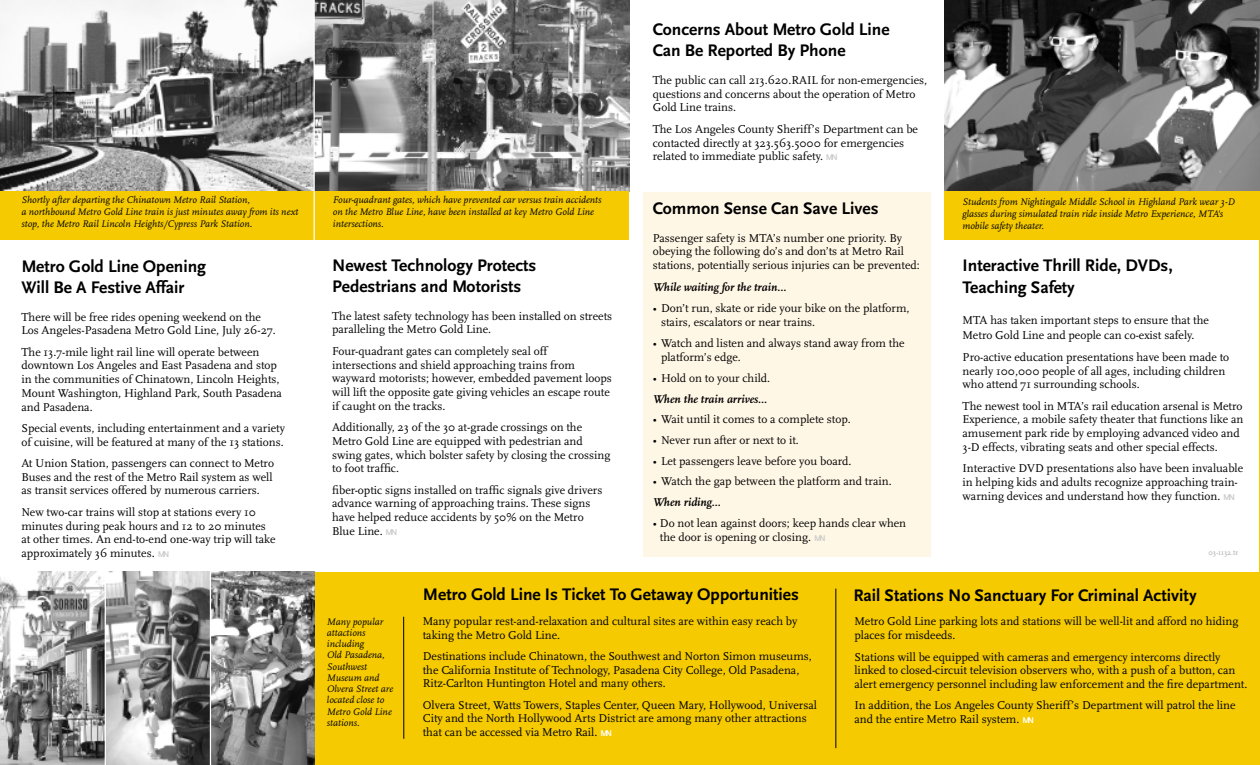
<style>
.page{position:relative;width:1260px;height:765px;background:#fff}
.page>*{position:absolute;margin:0;border:0;box-sizing:border-box;transform-origin:0 0}
.t1{font:700 17.5px/21.2px "Scala Sans";color:#000}
.t2{font:11.88px/13.8px "Scala";color:#000}
.t3{font:italic 700 11.88px "Scala";color:#000}
.t4{font:italic 10px/11.2px "Scala";color:#000}
.t5{font:7.5px "Scala";color:#a6a6a6}
.s1{font-size:12.5px}
.s2{font-family:"Scala Sans";font-weight:700;font-size:8.75px;color:#cdcdcd}
.s3{font-family:"Scala Sans";font-weight:700;font-size:8.75px;color:#fff}
</style>
<div class="page">
<div style="left:642px;top:192px;width:288px;height:365px;background:#fff7e6"></div>
<hr style="left:1259px;top:0;width:1px;height:191px;background:#000">
<img style="left:0;top:0;width:313px;height:191px">
<img style="left:944px;top:0;width:315px;height:191px">
<div style="left:2px;top:572px;width:1257px;height:193px;background:#f5ca00"></div>
<hr style="left:1258px;top:191px;width:1px;height:574px;background:#f5ca00">
<div style="left:944px;top:191px;width:315px;height:49px;background:#f5ca00"></div>
<svg style="left:315px;top:0;width:314px;height:191px;background:#818181"></svg>
<div style="left:0;top:191px;width:629px;height:49px;background:#f5ca00"></div>
<img style="left:0;top:572px;width:105px;height:193px">
<svg style="left:106px;top:572px;width:104px;height:193px;background:#929292"></svg>
<svg style="left:211px;top:572px;width:103px;height:193px;background:#858585"></svg>
<hr style="left:403px;top:617px;width:1px;height:122px;background:#000">
<hr style="left:835px;top:589px;width:1px;height:159px;background:#000">
<hr style="left:313px;top:0;width:2px;height:261px;background:#fff">
<hr style="left:105px;top:572px;width:1px;height:193px;background:#fff">
<hr style="left:210px;top:572px;width:1px;height:193px;background:#fff">
<p class="t4" style="left:21px;top:195px;width:278px;line-height:12px">Shortly after departing the Chinatown Metro Rail Station,<br>a northbound Metro Gold Line train is just minutes away from its next stop, the Metro Rail Lincoln Heights/Cypress Park Station.</p>
<p class="t4" style="left:333px;top:195px;width:270px;line-height:12px">Four-quadrant gates, which have prevented car versus train accidents on the Metro Blue Line, have been installed at key Metro Gold Line intersections.</p>
<h1 class="t1" style="left:21px;top:257px;width:186px">Metro Gold Line Opening<br>Will Be A Festive Affair</h1>
<p class="t2" style="left:21px;top:311px;width:256px">There will be free rides opening weekend on the<br>Los Angeles-Pasadena Metro Gold Line, July 26-27.</p>
<p class="t2" style="left:21px;top:346px;width:262px">The 13.7-mile light rail line will operate between downtown Los Angeles and East Pasadena and stop in the communities of Chinatown, Lincoln Heights, Mount Washington, Highland Park, South Pasadena and Pasadena.</p>
<p class="t2" style="left:21px;top:422px;width:265px">Special events, including entertainment and a variety of cuisine, will be featured at many of the 13 stations.</p>
<p class="t2" style="left:21px;top:457px;width:254px">At Union Station, passengers can connect to Metro<br>Buses and the rest of the Metro Rail system as well as transit services offered by numerous carriers.</p>
<p class="t2" style="left:21px;top:506px;width:255px">New two-car trains will stop at stations every 10 minutes during peak hours and 12 to 20 minutes at other times. An end-to-end one-way trip will take approximately 36 minutes<span class="s1">.</span> <span class="s2">MN</span></p>
<h1 class="t1" style="left:332px;top:256px;width:206px">Newest Technology Protects<br>Pedestrians and Motorists</h1>
<p class="t2" style="left:332px;top:310px;width:281px">The latest safety technology has been installed on streets paralleling the Metro Gold Line.</p>
<p class="t2" style="left:332px;top:345px;width:281px">Four-quadrant gates can completely seal off intersections and shield approaching trains from wayward motorists; however, embedded pavement loops will lift the opposite gate giving vehicles an escape route if caught on the tracks.</p>
<p class="t2" style="left:332px;top:421px;width:280px">Additionally, 23 of the 30 at-grade crossings on the Metro Gold Line are equipped with pedestrian and swing gates, which bolster safety by closing the crossing to foot traffic.</p>
<p class="t2" style="left:332px;top:484px;width:272px">fiber-optic signs installed on traffic signals give drivers advance warning of approaching trains. These signs have helped reduce accidents by 50% on the Metro Blue Line. <span class="s2">MN</span></p>
<h1 class="t1" style="left:652px;top:20px;width:238px">Concerns About Metro Gold Line<br>Can Be Reported By Phone</h1>
<p class="t2" style="left:652px;top:74px;width:276px">The public can call 213.620.RAIL for non-emergencies, questions and concerns about the operation of Metro<br>Gold Line trains.</p>
<p class="t2" style="left:652px;top:123px;width:267px">The Los Angeles County Sheriff’s Department can be contacted directly at 323.563.5000 for emergencies related to immediate public safety. <span class="s2">MN</span></p>
<h1 class="t1" style="left:652px;top:199px;width:227px">Common Sense Can Save Lives</h1>
<p class="t2" style="left:652px;top:232px;width:268px">Passenger safety is MTA’s number one priority. By obeying the following do’s and don’ts at Metro Rail stations, potentially serious injuries can be prevented:</p>
<p class="t3" style="left:652px;top:283px;width:135px">While waiting for the train…</p>
<p class="t2" style="left:661px;top:302px;width:250px;line-height:14.4px;text-indent:-8px">• Don’t run, skate or ride your bike on the platform, stairs, escalators or near trains.</p>
<p class="t2" style="left:661px;top:337px;width:245px;line-height:14.4px;text-indent:-8px">• Watch and listen and always stand away from the platform’s edge.</p>
<p class="t2" style="left:652px;top:372px;width:119px">• Hold on to your child.</p>
<p class="t3" style="left:652px;top:394px;width:116px">When the train arrives…</p>
<p class="t2" style="left:652px;top:413px;width:199px">• Wait until it comes to a complete stop.</p>
<p class="t2" style="left:652px;top:434px;width:148px">• Never run after or next to it.</p>
<p class="t2" style="left:652px;top:455px;width:200px">• Let passengers leave before you board.</p>
<p class="t2" style="left:652px;top:475px;width:240px">• Watch the gap between the platform and train.</p>
<p class="t3" style="left:652px;top:497px;width:70px">When riding…</p>
<p class="t2" style="left:660px;top:517px;width:248px;line-height:14.4px;text-indent:-7px">• Do not lean against doors; keep hands clear when the door is opening or closing. <span class="s2">MN</span></p>
<p class="t4" style="left:962px;top:197px;width:274px;line-height:12px">Students from Nightingale Middle School in Highland Park wear 3-D glasses during simulated train ride inside Metro Experience, MTA's mobile safety theater.</p>
<h1 class="t1" style="left:962px;top:257px;width:212px">Interactive Thrill Ride, DVDs,<br>Teaching Safety</h1>
<p class="t2" style="left:962px;top:313px;width:248px;line-height:15.6px">MTA has taken important steps to ensure that the<br>Metro Gold Line and people can co-exist safely.</p>
<p class="t2" style="left:962px;top:351px;width:268px">Pro-active education presentations have been made to nearly 100,000 people of all ages, including children who attend 71 surrounding schools.</p>
<p class="t2" style="left:962px;top:400px;width:282px">The newest tool in MTA’s rail education arsenal is Metro Experience, a mobile safety theater that functions like an amusement park ride by employing advanced video and 3-D effects, vibrating seats and other special effects.</p>
<p class="t2" style="left:962px;top:462px;width:282px">Interactive DVD presentations also have been invaluable in helping kids and adults recognize approaching train&shy;warning devices and understand how they function. <span class="s2">MN</span></p>
<p class="t5" style="left:1208px;top:550px;width:31px">03-1132.tr</p>
<p class="t4" style="left:327px;top:617px;width:68px">Many popular attactions including<br>Old Pasadena,<br>Southwest<br>Museum and<br>Olvera Street are located close to<br>Metro Gold Line stations.</p>
<h1 class="t1" style="left:423px;top:585px;width:377px">Metro Gold Line Is Ticket To Getaway Opportunities</h1>
<h1 class="t1" style="left:853px;top:586px;width:344px">Rail Stations No Sanctuary For Criminal Activity</h1>
<p class="t2" style="left:422px;top:615px;width:376px">Many popular rest-and-relaxation and cultural sites are within easy reach by taking the Metro Gold Line.</p>
<p class="t2" style="left:422px;top:650px;width:390px">Destinations include Chinatown, the Southwest and Norton Simon museums, the California Institute of Technology, Pasadena City College, Old Pasadena,<br>Ritz-Carlton Huntington Hotel and many others.</p>
<p class="t2" style="left:422px;top:699px;width:395px">Olvera Street, Watts Towers, Staples Center, Queen Mary, Hollywood, Universal<br>City and the North Hollywood Arts District are among many other attractions that can be accessed via Metro Rail. <span class="s3">MN</span></p>
<p class="t2" style="left:854px;top:616px;width:385px">Metro Gold Line parking lots and stations will be well-lit and afford no hiding places for misdeeds.</p>
<p class="t2" style="left:854px;top:651px;width:394px">Stations will be equipped with cameras and emergency intercoms directly linked to closed-circuit television observers who, with a push of a button, can alert emergency personnel including law enforcement and the fire department.</p>
<p class="t2" style="left:854px;top:700px;width:382px">In addition, the Los Angeles County Sheriff’s Department will patrol the line and the entire Metro Rail system. <span class="s3">MN</span></p>
</div>
